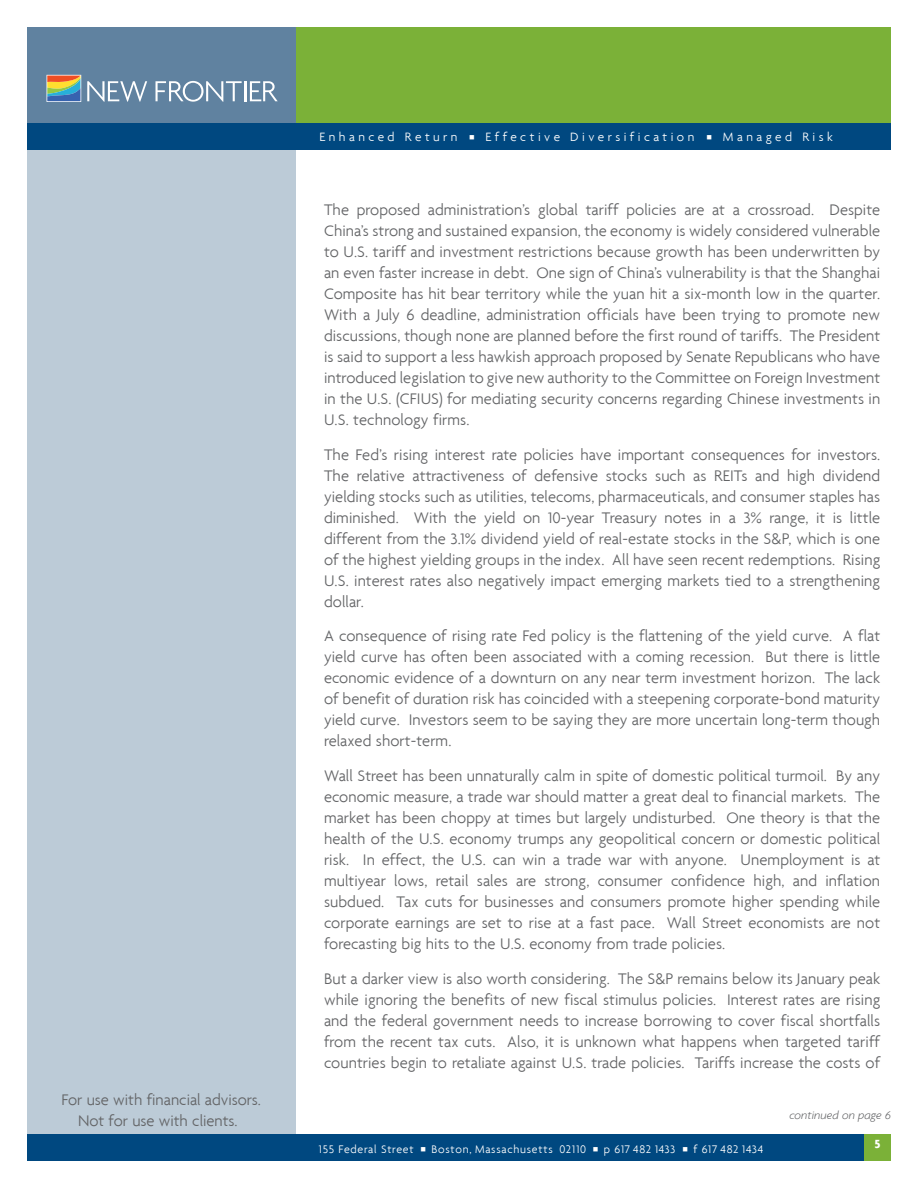
<style>
.page{position:relative;width:918px;height:1188px;background:#fff}
.page>*{position:absolute;margin:0;border:0;box-sizing:border-box;transform-origin:0 0}
.t1{font:300 16.5px/21px "Agenda";letter-spacing:.005em;color:#636466;text-align:justify}
.t2{font:300 13.05px "Agenda";letter-spacing:.265em;color:#fff}
.t3{font:700 12.75px "Agenda";color:#fff}
.t4{font:italic 300 12px "Agenda";letter-spacing:.005em;color:#636466}
.t5{font:300 11.85px "Agenda";letter-spacing:.065em;color:#fff}
</style>
<div class="page">
<div style="left:27px;top:27px;width:864px;height:108px;background:#7bb138"></div>
<div style="left:27px;top:27px;width:268px;height:108px;background:#6082a0"></div>
<div style="left:47px;top:75px;width:34px;height:27px;border:1px solid #fff"></div>
<svg style="left:87px;top:81px;width:60px;height:21px"></svg>
<svg style="left:156px;top:81px;width:86px;height:21px"></svg>
<hr style="left:244px;top:81px;width:2px;height:20px;background:#fff">
<svg style="left:250px;top:81px;width:28px;height:20px"></svg>
<svg style="left:47px;top:76px;width:33px;height:25px"></svg>
<div style="left:27px;top:123px;width:268px;height:1038px;background:#bccbd7"></div>
<div style="left:27px;top:1134px;width:864px;height:27px;background:#004880"></div>
<div style="left:27px;top:123px;width:864px;height:27px;background:#004880"></div>
<div style="left:864px;top:1134px;width:27px;height:27px;background:#7bb138"></div>
<p class="t1" style="left:62px;top:1089px;width:201px;text-align:center">For use with financial advisors.<br>Not for use with clients.</p>
<p class="t2" style="left:319px;top:129px;width:140px">Enhanced Return</p>
<p class="t2" style="left:485px;top:129px;width:210px">Effective Diversification</p>
<p class="t2" style="left:723px;top:129px;width:111px">Managed Risk</p>
<p class="t1" style="left:324px;top:199px;width:558px">The proposed administration’s global tariff policies are at a crossroad. Despite China’s strong and sustained expansion, the economy is widely considered vulnerable to U.S. tariff and investment restrictions because growth has been underwritten by an even faster increase in debt. One sign of China’s vulnerability is that the Shanghai Composite has hit bear territory while the yuan hit a six-month low in the quarter.<br>With a July 6 deadline, administration officials have been trying to promote new discussions, though none are planned before the first round of tariffs. The President is said to support a less hawkish approach proposed by Senate Republicans who have introduced legislation to give new authority to the Committee on Foreign Investment in the U.S. (CFIUS) for mediating security concerns regarding Chinese investments in U.S. technology firms.</p>
<p class="t1" style="left:324px;top:444px;width:558px">The Fed’s rising interest rate policies have important consequences for investors.<br>The relative attractiveness of defensive stocks such as REITs and high dividend yielding stocks such as utilities, telecoms, pharmaceuticals, and consumer staples has diminished. With the yield on 10-year Treasury notes in a 3% range, it is little different from the 3.1% dividend yield of real-estate stocks in the S&amp;P, which is one of the highest yielding groups in the index. All have seen recent redemptions. Rising U.S. interest rates also negatively impact emerging markets tied to a strengthening dollar.</p>
<p class="t1" style="left:324px;top:625px;width:558px">A consequence of rising rate Fed policy is the flattening of the yield curve. A flat yield curve has often been associated with a coming recession. But there is little economic evidence of a downturn on any near term investment horizon. The lack of benefit of duration risk has coincided with a steepening corporate-bond maturity yield curve. Investors seem to be saying they are more uncertain long-term though relaxed short-term.</p>
<p class="t1" style="left:324px;top:765px;width:558px">Wall Street has been unnaturally calm in spite of domestic political turmoil. By any economic measure, a trade war should matter a great deal to financial markets. The market has been choppy at times but largely undisturbed. One theory is that the health of the U.S. economy trumps any geopolitical concern or domestic political risk. In effect, the U.S. can win a trade war with anyone. Unemployment is at multiyear lows, retail sales are strong, consumer confidence high, and inflation subdued. Tax cuts for businesses and consumers promote higher spending while corporate earnings are set to rise at a fast pace. Wall Street economists are not forecasting big hits to the U.S. economy from trade policies.</p>
<p class="t1" style="left:324px;top:967px;width:558px">But a darker view is also worth considering. The S&amp;P remains below its January peak while ignoring the benefits of new fiscal stimulus policies. Interest rates are rising and the federal government needs to increase borrowing to cover fiscal shortfalls from the recent tax cuts. Also, it is unknown what happens when targeted tariff countries begin to retaliate against U.S. trade policies. Tariffs increase the costs of</p>
<p class="t5" style="left:319px;top:1142px;width:96px">155 Federal Street</p>
<p class="t5" style="left:432px;top:1142px;width:156px">Boston, Massachusetts 02110</p>
<p class="t5" style="left:604px;top:1142px;width:73px">p 617 482 1433</p>
<p class="t5" style="left:694px;top:1142px;width:71px">f 617 482 1434</p>
<p class="t4" style="left:789px;top:1108px;width:103px">continued on page 6</p>
<p class="t3" style="left:875px;top:1136px;width:7px">5</p>
</div>
